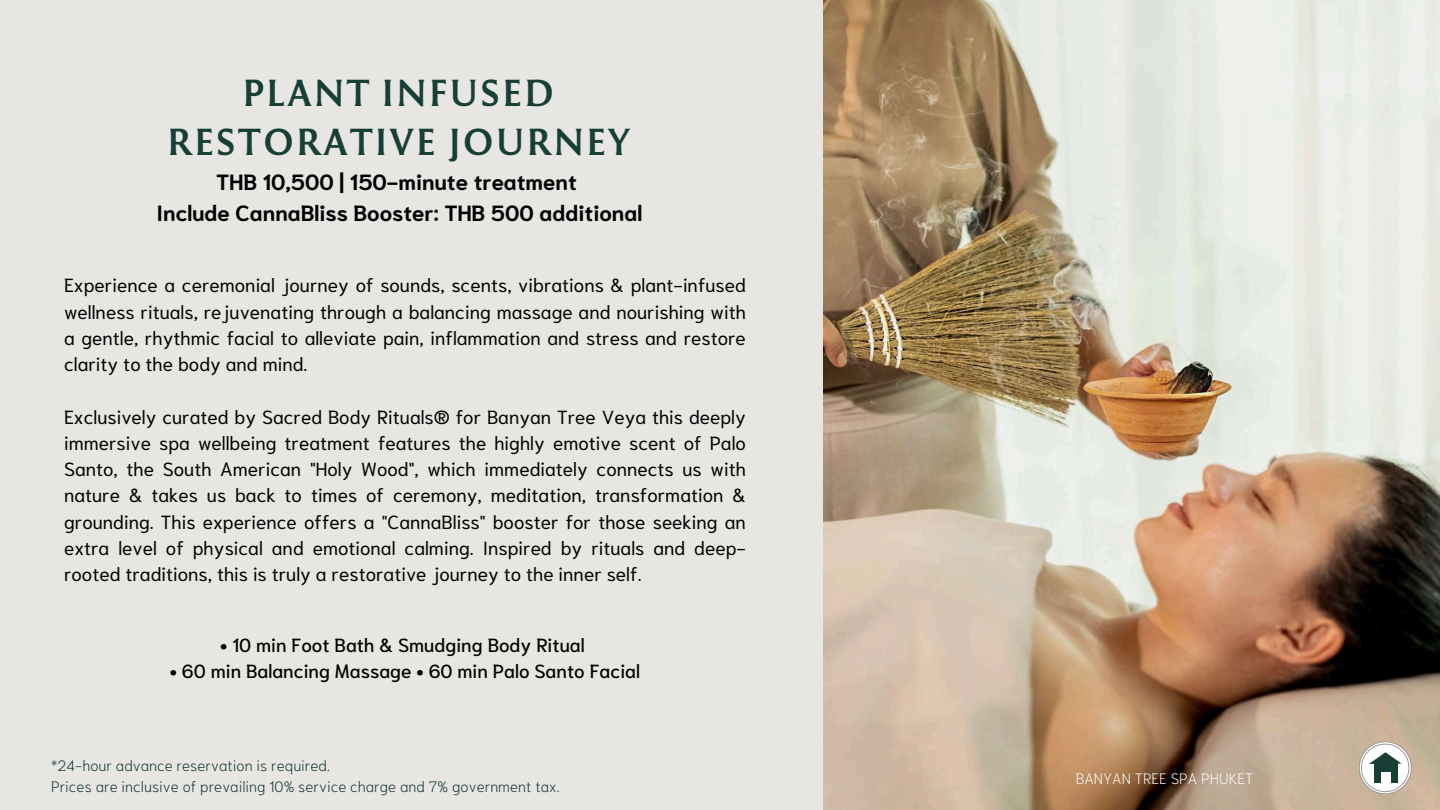
<style>
.page{position:relative;width:1440px;height:810px;background:#e7e6e2}
.page>*{position:absolute;margin:0;border:0;box-sizing:border-box;transform-origin:0 0}
.t1{font:35px/48.8px "Reforma 1969 Negra";letter-spacing:.05em;color:#173f35;text-align:center}
.t2{font:700 22px/30.8px "Niramit";color:#000;text-align:center}
.t3{font:19px/26.2px "Niramit";color:#000;text-align:justify}
.t4{font:500 19px "Niramit";color:#000}
.t5{font:200 15px/21px "Niramit";color:#082b26}
.t6{font:200 15px "Niramit";color:#fff}
</style>
<div class="page">
<img style="left:824px;top:0;width:616px;height:810px">
<svg style="left:1359px;top:741px;width:53px;height:53px;background:#b8bcb4"></svg>
<div style="left:1381px;top:772px;width:10px;height:10px;background:#fff"></div>
<h1 class="t1" style="left:167px;top:67px;width:464px">PLANT INFUSED<br>RESTORATIVE JOURNEY</h1>
<p class="t2" style="left:156px;top:164px;width:487px">THB 10,500 | 150-minute treatment<br>Include CannaBliss Booster: THB 500 additional</p>
<p class="t3" style="left:64px;top:271px;width:683px">Experience a ceremonial journey of sounds, scents, vibrations &amp; plant-infused wellness rituals, rejuvenating through a balancing massage and nourishing with a gentle, rhythmic facial to alleviate pain, inflammation and stress and restore clarity to the body and mind.</p>
<p class="t3" style="left:64px;top:402px;width:683px">Exclusively curated by Sacred Body Rituals® for Banyan Tree Veya this deeply immersive spa wellbeing treatment features the highly emotive scent of Palo Santo, the South American "Holy Wood", which immediately connects us with nature &amp; takes us back to times of ceremony, meditation, transformation &amp; grounding. This experience offers a "CannaBliss" booster for those seeking an extra level of physical and emotional calming. Inspired by rituals and deep&shy;rooted traditions, this is truly a restorative journey to the inner self.</p>
<p class="t4" style="left:220px;top:631px;width:366px">• 10 min Foot Bath &amp; Smudging Body Ritual</p>
<p class="t4" style="left:170px;top:657px;width:472px">• 60 min Balancing Massage • 60 min Palo Santo Facial</p>
<p class="t5" style="left:51px;top:754px;width:510px">*24-hour advance reservation is required.<br>Prices are inclusive of prevailing 10% service charge and 7% government tax.</p>
<p class="t6" style="left:1076px;top:767px;width:179px">BANYAN TREE SPA PHUKET</p>
</div>
